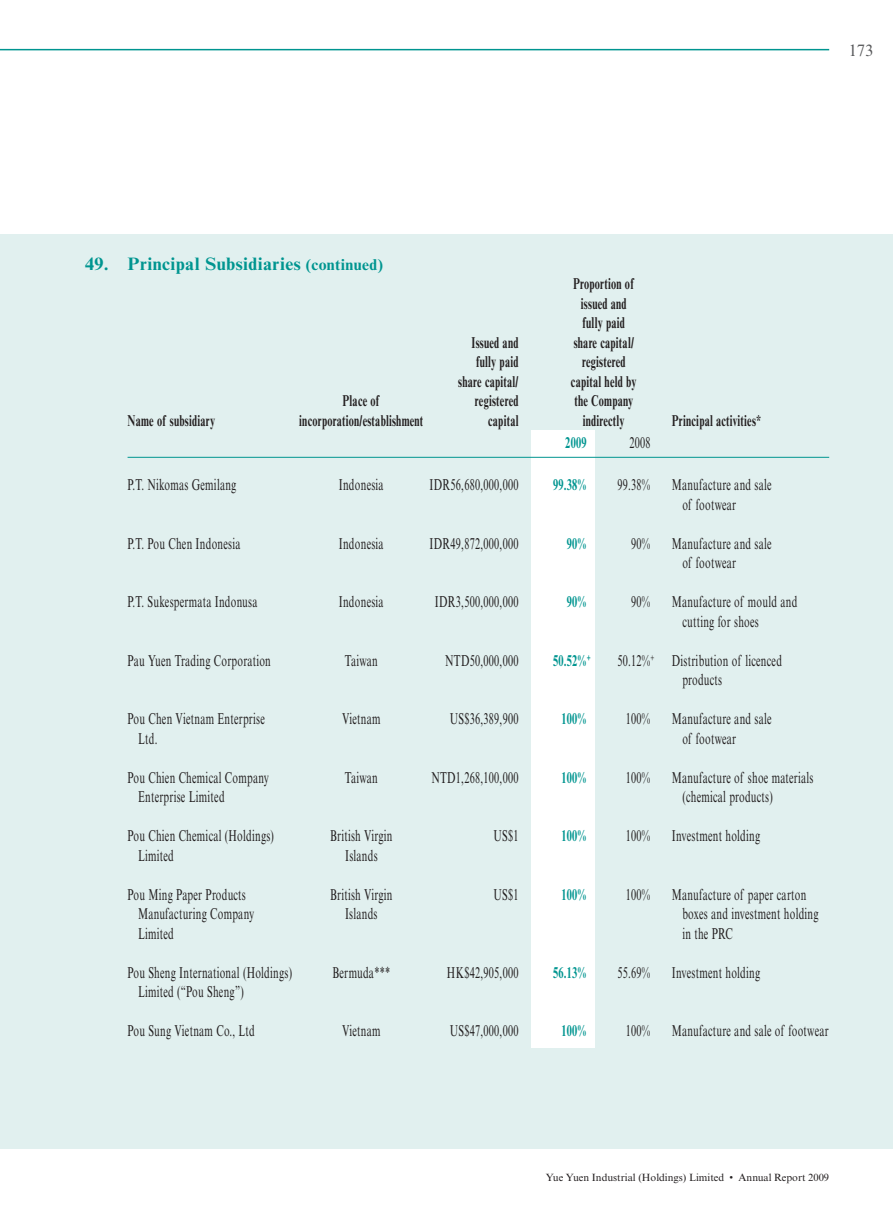
<style>
.page{position:relative;width:893px;height:1212px;background:#fff}
.page>*{position:absolute;margin:0;border:0;box-sizing:border-box;transform-origin:0 0}
.t1{font:700 18px "Times New Roman MT Std";letter-spacing:.025em;color:#009590}
.t2{font:16.5px "Times New Roman MT Std";color:#57585a}
.t3{font:15.75px/19.5px "Times New Roman MT Std";letter-spacing:.025em;color:#231f20;scale:.65 1}
.t4{font:700 15.75px/19.5px "Times New Roman MT Std";letter-spacing:.025em;color:#231f20;text-align:center;scale:.65 1}
.t5{font:700 15.75px "Times New Roman MT Std";letter-spacing:.025em;color:#009590;scale:.65 1}
.t6{font:10.5px "Times New Roman MT Std";color:#231f20}
.s1{font-size:15.75px}
</style>
<div class="page">
<div style="left:0;top:234px;width:893px;height:914px;background:#e1f0ef"></div>
<hr style="left:0;top:49px;width:829px;height:1px;background:#009590">
<div style="left:531px;top:431px;width:64px;height:617px;background:#fff"></div>
<hr style="left:128px;top:457px;width:701px;height:1px;background:#009590">
<p class="t2" style="left:849px;top:45px;width:26px">173</p>
<p class="t1" style="left:85px;top:253px;width:299px">49. Principal Subsidiaries <span class="s1">(continued)</span></p>
<p class="t4" style="left:573px;top:274px;width:95px">Proportion of issued and fully paid</p>
<p class="t4" style="left:471px;top:333px;width:74px">Issued and</p>
<p class="t4" style="left:574px;top:333px;width:94px">share capital/</p>
<p class="t4" style="left:476px;top:352px;width:67px">fully paid</p>
<p class="t4" style="left:582px;top:352px;width:69px">registered</p>
<p class="t4" style="left:458px;top:372px;width:94px">share capital/</p>
<p class="t4" style="left:571px;top:372px;width:103px">capital held by</p>
<p class="t4" style="left:343px;top:391px;width:58px">Place of</p>
<p class="t4" style="left:475px;top:391px;width:69px">registered</p>
<p class="t4" style="left:574px;top:391px;width:92px">the Company</p>
<p class="t4" style="left:128px;top:411px;width:136px">Name of subsidiary</p>
<p class="t4" style="left:299px;top:411px;width:192px">incorporation/establishment</p>
<p class="t4" style="left:488px;top:411px;width:48px">capital</p>
<p class="t4" style="left:583px;top:411px;width:66px">indirectly</p>
<p class="t4" style="left:672px;top:411px;width:139px">Principal activities*</p>
<p class="t5" style="left:565px;top:434px;width:34px">2009</p>
<p class="t3" style="left:629px;top:435px;width:34px">2008</p>
<p class="t3" style="left:128px;top:477px;width:169px">P.T. Nikomas Gemilang</p>
<p class="t3" style="left:339px;top:477px;width:71px">Indonesia</p>
<p class="t3" style="left:430px;top:477px;width:138px">IDR56,680,000,000</p>
<p class="t5" style="left:553px;top:476px;width:53px">99.38%</p>
<p class="t3" style="left:617px;top:477px;width:52px">99.38%</p>
<p class="t3" style="left:682px;top:477px;width:139px;text-indent:-10px">Manufacture and sale of footwear</p>
<p class="t3" style="left:128px;top:535px;width:175px">P.T. Pou Chen Indonesia</p>
<p class="t3" style="left:339px;top:535px;width:71px">Indonesia</p>
<p class="t3" style="left:430px;top:535px;width:138px">IDR49,872,000,000</p>
<p class="t5" style="left:567px;top:534px;width:32px">90%</p>
<p class="t3" style="left:631px;top:535px;width:31px">90%</p>
<p class="t3" style="left:682px;top:535px;width:139px;text-indent:-10px">Manufacture and sale of footwear</p>
<p class="t3" style="left:128px;top:594px;width:201px">P.T. Sukespermata Indonusa</p>
<p class="t3" style="left:339px;top:594px;width:71px">Indonesia</p>
<p class="t3" style="left:435px;top:594px;width:130px">IDR3,500,000,000</p>
<p class="t5" style="left:567px;top:593px;width:32px">90%</p>
<p class="t3" style="left:631px;top:594px;width:31px">90%</p>
<p class="t3" style="left:682px;top:594px;width:178px;text-indent:-10px">Manufacture of mould and cutting for shoes</p>
<p class="t3" style="left:128px;top:652px;width:222px">Pau Yuen Trading Corporation</p>
<p class="t3" style="left:345px;top:652px;width:53px">Taiwan</p>
<p class="t3" style="left:445px;top:652px;width:114px">NTD50,000,000</p>
<p class="t5" style="left:553px;top:651px;width:60px">50.52%<sup>+</sup></p>
<p class="t3" style="left:617px;top:652px;width:255px;text-align:center">50.12%<sup>+</sup> Distribution of licenced products</p>
<p class="t3" style="left:128px;top:711px;width:213px">Pou Chen Vietnam Enterprise</p>
<p class="t3" style="left:342px;top:711px;width:61px">Vietnam</p>
<p class="t3" style="left:450px;top:711px;width:107px">US$36,389,900</p>
<p class="t5" style="left:561px;top:710px;width:40px">100%</p>
<p class="t3" style="left:626px;top:711px;width:39px">100%</p>
<p class="t3" style="left:672px;top:711px;width:155px">Manufacture and sale</p>
<p class="t3" style="left:138px;top:730px;width:31px">Ltd.</p>
<p class="t3" style="left:682px;top:730px;width:84px">of footwear</p>
<p class="t3" style="left:128px;top:769px;width:219px">Pou Chien Chemical Company</p>
<p class="t3" style="left:345px;top:769px;width:53px">Taiwan</p>
<p class="t3" style="left:431px;top:769px;width:135px">NTD1,268,100,000</p>
<p class="t5" style="left:561px;top:768px;width:40px">100%</p>
<p class="t3" style="left:626px;top:769px;width:39px">100%</p>
<p class="t3" style="left:672px;top:769px;width:219px">Manufacture of shoe materials</p>
<p class="t3" style="left:138px;top:789px;width:135px">Enterprise Limited</p>
<p class="t3" style="left:682px;top:789px;width:141px">(chemical products)</p>
<p class="t3" style="left:128px;top:828px;width:227px">Pou Chien Chemical (Holdings)</p>
<p class="t3" style="left:330px;top:828px;width:98px">British Virgin</p>
<p class="t3" style="left:493px;top:828px;width:40px">US$1</p>
<p class="t5" style="left:561px;top:827px;width:40px">100%</p>
<p class="t3" style="left:626px;top:828px;width:39px">100%</p>
<p class="t3" style="left:672px;top:828px;width:138px">Investment holding</p>
<p class="t3" style="left:138px;top:847px;width:57px">Limited</p>
<p class="t3" style="left:345px;top:847px;width:52px">Islands</p>
<p class="t3" style="left:128px;top:886px;width:184px">Pou Ming Paper Products</p>
<p class="t3" style="left:330px;top:886px;width:98px">British Virgin</p>
<p class="t3" style="left:493px;top:886px;width:40px">US$1</p>
<p class="t5" style="left:561px;top:885px;width:40px">100%</p>
<p class="t3" style="left:626px;top:886px;width:39px">100%</p>
<p class="t3" style="left:672px;top:886px;width:209px">Manufacture of paper carton</p>
<p class="t3" style="left:138px;top:906px;width:180px">Manufacturing Company</p>
<p class="t3" style="left:345px;top:906px;width:52px">Islands</p>
<p class="t3" style="left:682px;top:906px;width:211px">boxes and investment holding</p>
<p class="t3" style="left:138px;top:925px;width:57px">Limited</p>
<p class="t3" style="left:682px;top:925px;width:79px">in the PRC</p>
<p class="t3" style="left:128px;top:964px;width:255px">Pou Sheng International (Holdings)</p>
<p class="t3" style="left:332px;top:964px;width:90px">Bermuda***</p>
<p class="t3" style="left:447px;top:964px;width:112px">HK$42,905,000</p>
<p class="t5" style="left:553px;top:963px;width:53px">56.13%</p>
<p class="t3" style="left:617px;top:964px;width:52px">55.69%</p>
<p class="t3" style="left:672px;top:964px;width:138px">Investment holding</p>
<p class="t3" style="left:138px;top:984px;width:164px">Limited (“Pou Sheng”)</p>
<p class="t3" style="left:128px;top:1023px;width:197px">Pou Sung Vietnam Co., Ltd</p>
<p class="t3" style="left:342px;top:1023px;width:61px">Vietnam</p>
<p class="t3" style="left:450px;top:1023px;width:107px">US$47,000,000</p>
<p class="t5" style="left:561px;top:1022px;width:40px">100%</p>
<p class="t3" style="left:626px;top:1023px;width:39px">100%</p>
<p class="t3" style="left:672px;top:1023px;width:243px">Manufacture and sale of footwear</p>
<p class="t6" style="left:546px;top:1173px;width:285px">Yue Yuen Industrial (Holdings) Limited • Annual Report 2009</p>
</div>
